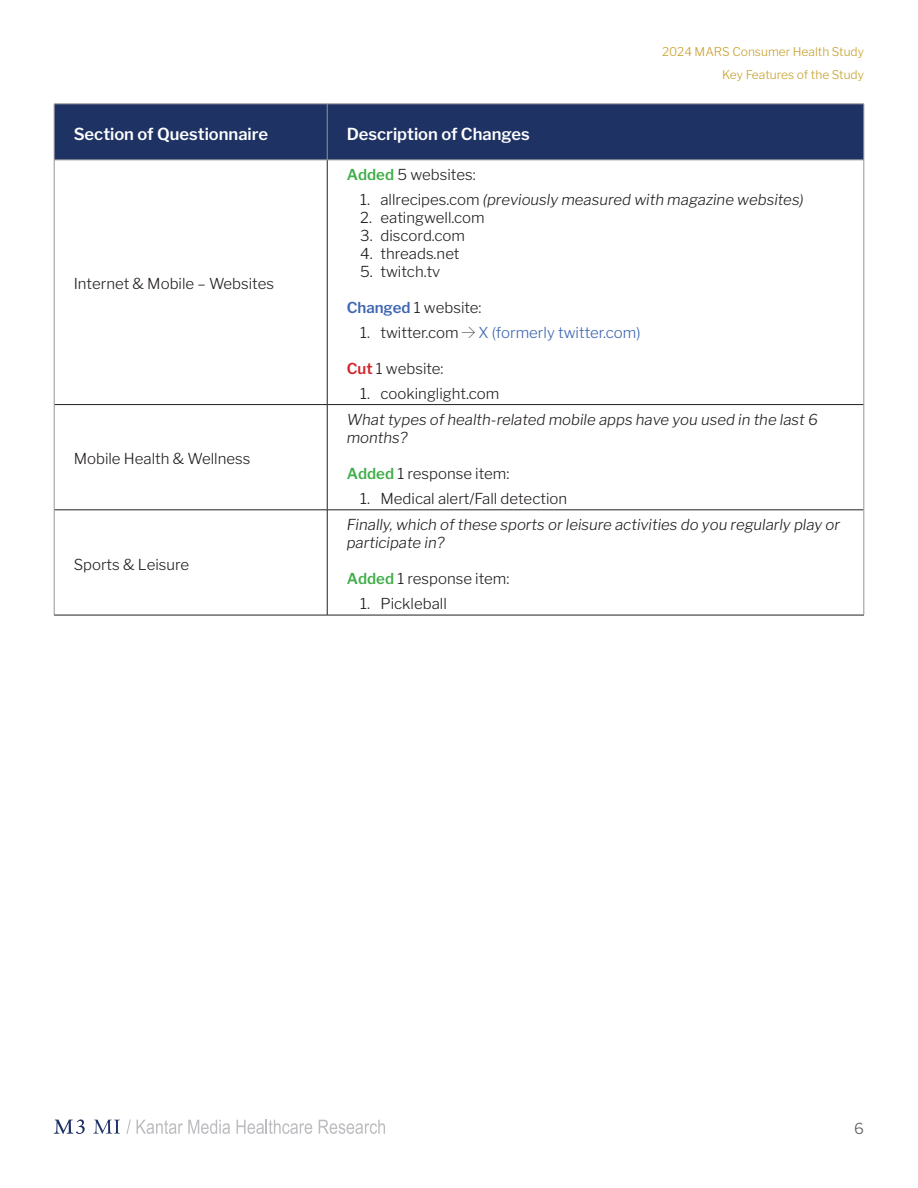
<style>
.page{position:relative;width:918px;height:1188px;background:#fff}
.page>*{position:absolute;margin:0;border:0;box-sizing:border-box;transform-origin:0 0}
.t1{font:600 16.5px "Libre Franklin";color:#fff}
.t2{font:300 15px "Libre Franklin";color:#231f20}
.t3{font:italic 300 15px/18px "Libre Franklin";color:#231f20}
.t4{font:300 15px "Libre Franklin";color:#3d65b0}
.t5{font:300 15px "Libre Franklin";color:#57585a}
.t6{font:300 12px/23.4px "Libre Franklin";color:#c8a02c;text-align:right}
.s1{font-weight:600;color:#40ae49}
.s2{font-style:normal}
.s3{font-weight:600;color:#3d65b0}
.s4{color:#231f20}
.s5{font-weight:600;color:#d1232a}
</style>
<div class="page">
<svg style="left:126px;top:1119px;width:5px;height:15px"></svg>
<svg style="left:137px;top:1120px;width:93px;height:14px"></svg>
<svg style="left:237px;top:1120px;width:75px;height:14px"></svg>
<svg style="left:319px;top:1120px;width:66px;height:14px"></svg>
<svg style="left:54px;top:1119px;width:31px;height:15px"></svg>
<svg style="left:93px;top:1120px;width:27px;height:14px"></svg>
<div style="left:55px;top:105px;width:809px;height:55px;background:#1e3264"></div>
<hr style="left:327px;top:160px;width:1px;height:244px;background:#231f20">
<hr style="left:54px;top:404px;width:273px;height:1px;background:#231f20">
<hr style="left:327px;top:404px;width:537px;height:1px;background:#231f20">
<hr style="left:327px;top:405px;width:1px;height:105px;background:#231f20">
<hr style="left:54px;top:510px;width:273px;height:1px;background:#231f20">
<hr style="left:327px;top:510px;width:537px;height:1px;background:#231f20">
<hr style="left:327px;top:510px;width:1px;height:105px;background:#231f20">
<hr style="left:54px;top:615px;width:273px;height:1px;background:#231f20">
<hr style="left:327px;top:615px;width:537px;height:1px;background:#231f20">
<hr style="left:54px;top:160px;width:1px;height:245px;background:#939598">
<hr style="left:864px;top:160px;width:1px;height:245px;background:#939598">
<hr style="left:54px;top:405px;width:1px;height:105px;background:#939598">
<hr style="left:864px;top:405px;width:1px;height:105px;background:#939598">
<hr style="left:54px;top:510px;width:1px;height:105px;background:#939598">
<hr style="left:864px;top:510px;width:1px;height:105px;background:#939598">
<hr style="left:54px;top:104px;width:273px;height:1px;background:#939598">
<hr style="left:54px;top:104px;width:1px;height:56px;background:#939598">
<hr style="left:327px;top:104px;width:537px;height:1px;background:#939598">
<hr style="left:327px;top:104px;width:1px;height:56px;background:#939598">
<hr style="left:864px;top:104px;width:1px;height:56px;background:#939598">
<hr style="left:54px;top:160px;width:273px;height:1px;background:#939598">
<hr style="left:327px;top:160px;width:537px;height:1px;background:#939598">
<p class="t1" style="left:74px;top:124px;width:196px">Section of Questionnaire</p>
<p class="t1" style="left:347px;top:124px;width:185px">Description of Changes</p>
<p class="t6" style="left:662px;top:40px;width:203px">2024 MARS Consumer Health Study<br>Key Features of the Study</p>
<p class="t2" style="left:74px;top:275px;width:202px">Internet &amp; Mobile – Websites</p>
<p class="t2" style="left:74px;top:450px;width:178px">Mobile Health &amp; Wellness</p>
<p class="t2" style="left:74px;top:555px;width:117px">Sports &amp; Leisure</p>
<p class="t2" style="left:347px;top:166px;width:130px"><span class="s1">Added</span> 5 websites:</p>
<p class="t3" style="left:360px;top:191px;width:445px"><span class="s2">1. allrecipes.com</span> (previously measured with magazine websites)</p>
<p class="t2" style="left:360px;top:209px;width:126px">2. eatingwell.com</p>
<p class="t2" style="left:360px;top:227px;width:106px">3. discord.com</p>
<p class="t2" style="left:360px;top:245px;width:101px">4. threads.net</p>
<p class="t2" style="left:360px;top:263px;width:82px">5. twitch.tv</p>
<p class="t2" style="left:347px;top:299px;width:136px"><span class="s3">Changed</span> 1 website:</p>
<p class="t4" style="left:360px;top:323px;width:282px"><span class="s4">1. twitter.com</span> <span class="s4">□▼</span> X (formerly twitter.com)</p>
<p class="t2" style="left:347px;top:359px;width:98px"><span class="s5">Cut</span> 1 website:</p>
<p class="t2" style="left:360px;top:384px;width:141px">1. cookinglight.com</p>
<p class="t3" style="left:347px;top:411px;width:473px">What types of health-related mobile apps have you used in the last 6 months?</p>
<p class="t2" style="left:347px;top:465px;width:164px"><span class="s1">Added</span> 1 response item:</p>
<p class="t2" style="left:360px;top:489px;width:208px">1. Medical alert/Fall detection</p>
<p class="t3" style="left:347px;top:516px;width:495px">Finally, which of these sports or leisure activities do you regularly play or participate in?</p>
<p class="t2" style="left:347px;top:570px;width:164px"><span class="s1">Added</span> 1 response item:</p>
<p class="t2" style="left:360px;top:595px;width:88px">1. Pickleball</p>
<p class="t5" style="left:854px;top:1119px;width:11px">6</p>
</div>
